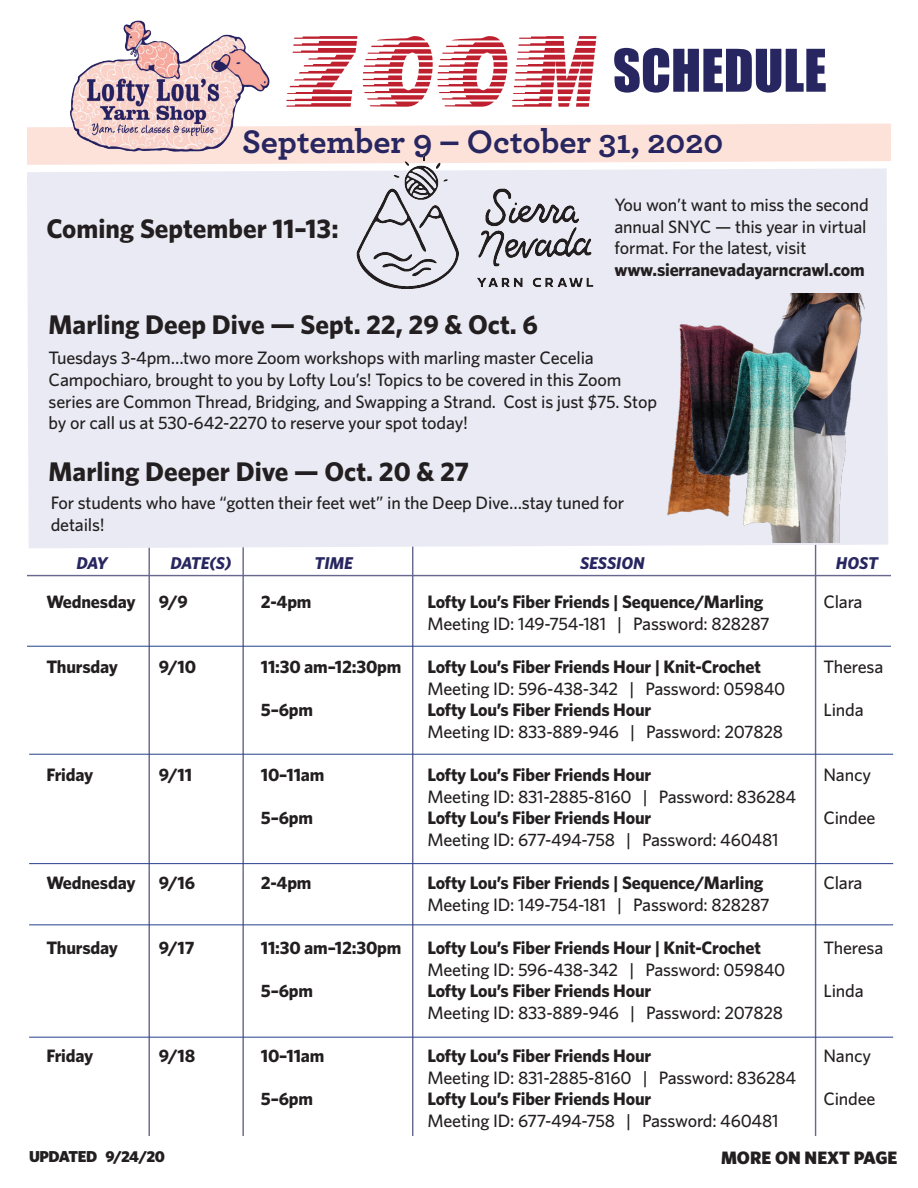
<style>
.page{position:relative;width:918px;height:1188px;background:#fff}
.page>*{position:absolute;margin:0;border:0;box-sizing:border-box;transform-origin:0 0}
.t1{font:700 34.2px "Archer";color:#272660}
.t2{font:700 27px "Whitney";color:#231f20}
.t3{font:500 18px/21.6px "Whitney";letter-spacing:-.01em;color:#231f20}
.t4{font:700 18px "Whitney";letter-spacing:-.01em;color:#231f20}
.t5{font:900 18px "Whitney";color:#231f20}
.t6{font:italic 700 17.1px "Whitney";color:#272660}
.t7{font:900 15.9px "Whitney";letter-spacing:-.025em;color:#231f20}
</style>
<div class="page">
<hr style="left:148px;top:329px;width:2px;height:859px;background:#686790">
<hr style="left:242px;top:326px;width:2px;height:862px;background:#686790">
<hr style="left:412px;top:326px;width:1px;height:862px;background:#686790">
<hr style="left:815px;top:326px;width:1px;height:862px;background:#686790">
<div style="left:27px;top:168px;width:861px;height:380px;background:#e9eaf3"></div>
<svg style="left:27px;top:124px;width:864px;height:41px;background:#fde4dc"></svg>
<svg style="left:304px;top:36px;width:292px;height:71px"></svg>
<img style="left:57px;top:20px;width:247px;height:135px">
<svg style="left:614px;top:48px;width:212px;height:45px"></svg>
<hr style="left:27px;top:575px;width:864px;height:1px;background:#686790">
<hr style="left:27px;top:646px;width:864px;height:1px;background:#253f8e">
<hr style="left:29px;top:754px;width:864px;height:1px;background:#253f8e">
<hr style="left:29px;top:863px;width:864px;height:1px;background:#253f8e">
<div style="left:29px;top:1149px;width:285px;height:39px;background:#fff"></div>
<img style="left:353px;top:156px;width:243px;height:135px">
<hr style="left:29px;top:924px;width:864px;height:1px;background:#253f8e">
<hr style="left:29px;top:1037px;width:864px;height:1px;background:#253f8e">
<img style="left:640px;top:294px;width:248px;height:248px">
<p class="t1" style="left:242px;top:114px;width:483px">September 9 – October 31, 2020</p>
<p class="t2" style="left:46px;top:210px;width:294px">Coming September 11–13:</p>
<p class="t2" style="left:49px;top:306px;width:491px">Marling Deep Dive — Sept. 22, 29 &amp; Oct. 6</p>
<p class="t3" style="left:615px;top:194px;width:256px">You won’t want to miss the second annual SNYC — this year in virtual format. For the latest, visit</p>
<p class="t4" style="left:615px;top:257px;width:252px">www.sierranevadayarncrawl.com</p>
<p class="t3" style="left:49px;top:347px;width:610px">Tuesdays 3-4pm…two more Zoom workshops with marling master Cecelia Campochiaro, brought to you by Lofty Lou’s! Topics to be covered in this Zoom series are Common Thread, Bridging, and Swapping a Strand. Cost is just $75. Stop by or call us at 530-642-2270 to reserve your spot today!</p>
<p class="t2" style="left:49px;top:453px;width:422px">Marling Deeper Dive — Oct. 20 &amp; 27</p>
<p class="t3" style="left:51px;top:492px;width:575px">For students who have “gotten their feet wet” in the Deep Dive…stay tuned for details!</p>
<p class="t6" style="left:76px;top:551px;width:33px">DAY</p>
<p class="t6" style="left:170px;top:551px;width:63px">DATE(S)</p>
<p class="t6" style="left:314px;top:551px;width:40px">TIME</p>
<p class="t6" style="left:580px;top:551px;width:66px">SESSION</p>
<p class="t6" style="left:836px;top:551px;width:44px">HOST</p>
<p class="t4" style="left:46px;top:590px;width:91px">Wednesday</p>
<p class="t4" style="left:159px;top:590px;width:31px">9/9</p>
<p class="t4" style="left:261px;top:590px;width:52px">2-4pm</p>
<p class="t4" style="left:427px;top:590px;width:338px">Lofty Lou’s Fiber Friends | Sequence/Marling</p>
<p class="t3" style="left:823px;top:591px;width:41px">Clara</p>
<p class="t3" style="left:427px;top:613px;width:344px">Meeting ID: 149-754-181 | Password: 828287</p>
<p class="t4" style="left:46px;top:655px;width:73px">Thursday</p>
<p class="t4" style="left:159px;top:655px;width:39px">9/10</p>
<p class="t4" style="left:261px;top:655px;width:142px">11:30 am–12:30pm</p>
<p class="t4" style="left:427px;top:655px;width:335px">Lofty Lou’s Fiber Friends Hour | Knit-Crochet</p>
<p class="t3" style="left:823px;top:656px;width:61px">Theresa</p>
<p class="t3" style="left:427px;top:677px;width:359px">Meeting ID: 596-438-342 | Password: 059840</p>
<p class="t4" style="left:261px;top:698px;width:54px">5–6pm</p>
<p class="t4" style="left:427px;top:698px;width:225px">Lofty Lou’s Fiber Friends Hour</p>
<p class="t3" style="left:823px;top:699px;width:42px">Linda</p>
<p class="t3" style="left:427px;top:721px;width:357px">Meeting ID: 833-889-946 | Password: 207828</p>
<p class="t4" style="left:46px;top:763px;width:48px">Friday</p>
<p class="t4" style="left:159px;top:763px;width:35px">9/11</p>
<p class="t4" style="left:261px;top:763px;width:65px">10–11am</p>
<p class="t4" style="left:427px;top:763px;width:225px">Lofty Lou’s Fiber Friends Hour</p>
<p class="t3" style="left:823px;top:764px;width:49px">Nancy</p>
<p class="t3" style="left:427px;top:785px;width:370px">Meeting ID: 831-2885-8160 | Password: 836284</p>
<p class="t4" style="left:261px;top:806px;width:54px">5–6pm</p>
<p class="t4" style="left:427px;top:806px;width:225px">Lofty Lou’s Fiber Friends Hour</p>
<p class="t3" style="left:823px;top:807px;width:54px">Cindee</p>
<p class="t3" style="left:427px;top:829px;width:353px">Meeting ID: 677-494-758 | Password: 460481</p>
<p class="t4" style="left:46px;top:871px;width:91px">Wednesday</p>
<p class="t4" style="left:159px;top:871px;width:38px">9/16</p>
<p class="t4" style="left:261px;top:871px;width:52px">2-4pm</p>
<p class="t4" style="left:427px;top:871px;width:338px">Lofty Lou’s Fiber Friends | Sequence/Marling</p>
<p class="t3" style="left:823px;top:872px;width:41px">Clara</p>
<p class="t3" style="left:427px;top:893px;width:344px">Meeting ID: 149-754-181 | Password: 828287</p>
<p class="t4" style="left:46px;top:936px;width:73px">Thursday</p>
<p class="t4" style="left:159px;top:936px;width:37px">9/17</p>
<p class="t4" style="left:261px;top:936px;width:142px">11:30 am–12:30pm</p>
<p class="t4" style="left:427px;top:936px;width:335px">Lofty Lou’s Fiber Friends Hour | Knit-Crochet</p>
<p class="t3" style="left:823px;top:937px;width:61px">Theresa</p>
<p class="t3" style="left:427px;top:958px;width:359px">Meeting ID: 596-438-342 | Password: 059840</p>
<p class="t4" style="left:261px;top:979px;width:54px">5–6pm</p>
<p class="t4" style="left:427px;top:979px;width:225px">Lofty Lou’s Fiber Friends Hour</p>
<p class="t3" style="left:823px;top:980px;width:42px">Linda</p>
<p class="t3" style="left:427px;top:1001px;width:357px">Meeting ID: 833-889-946 | Password: 207828</p>
<p class="t4" style="left:46px;top:1044px;width:48px">Friday</p>
<p class="t4" style="left:159px;top:1044px;width:38px">9/18</p>
<p class="t4" style="left:261px;top:1044px;width:65px">10–11am</p>
<p class="t4" style="left:427px;top:1044px;width:225px">Lofty Lou’s Fiber Friends Hour</p>
<p class="t3" style="left:823px;top:1045px;width:49px">Nancy</p>
<p class="t3" style="left:427px;top:1066px;width:370px">Meeting ID: 831-2885-8160 | Password: 836284</p>
<p class="t4" style="left:261px;top:1087px;width:54px">5–6pm</p>
<p class="t4" style="left:427px;top:1087px;width:225px">Lofty Lou’s Fiber Friends Hour</p>
<p class="t3" style="left:823px;top:1088px;width:54px">Cindee</p>
<p class="t3" style="left:427px;top:1109px;width:353px">Meeting ID: 677-494-758 | Password: 460481</p>
<p class="t7" style="left:29px;top:1146px;width:137px">UPDATED 9/24/20</p>
<p class="t5" style="left:721px;top:1145px;width:178px">MORE ON NEXT PAGE</p>
</div>
